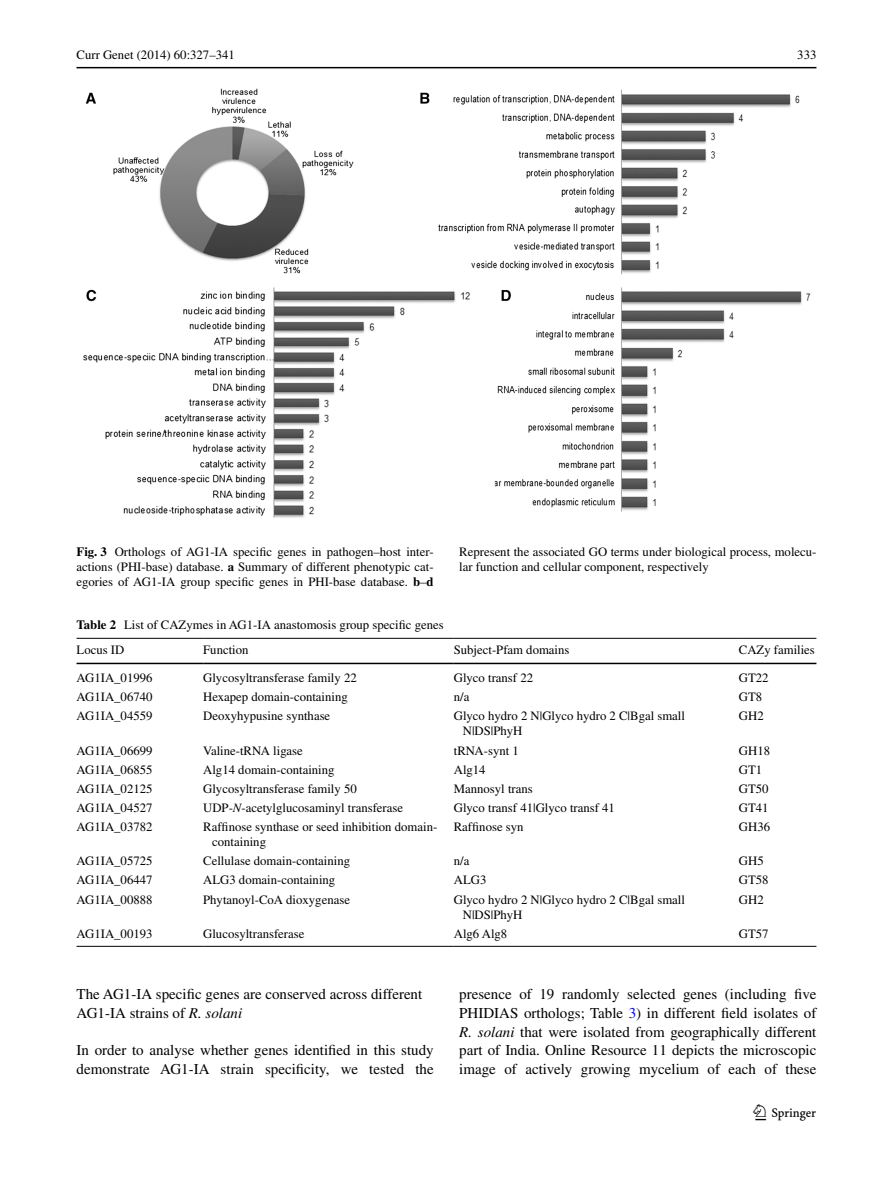
<style>
.page{position:relative;width:893px;height:1187px;background:#fff}
.page>*{position:absolute;margin:0;border:0;box-sizing:border-box;transform-origin:0 0}
.t1{font:22.5px "Springnew";color:#000}
.t2{font:15px/18.8px "Times";color:#000}
.t3{font:12.75px/15px "Times";color:#000}
.s1{font-weight:700}
.s2{font-style:italic}
.s3{color:#00f}
</style>
<div class="page">
<hr style="left:77px;top:67px;width:739px;height:1px;background:#000">
<img style="left:83px;top:88px;width:728px;height:430px">
<hr style="left:77px;top:638px;width:126px;height:1px;background:#000">
<hr style="left:77px;top:662px;width:126px;height:2px;background:#000">
<hr style="left:203px;top:638px;width:251px;height:1px;background:#000">
<hr style="left:203px;top:662px;width:251px;height:2px;background:#000">
<hr style="left:454px;top:638px;width:285px;height:1px;background:#000">
<hr style="left:454px;top:662px;width:285px;height:2px;background:#000">
<hr style="left:739px;top:638px;width:77px;height:1px;background:#000">
<hr style="left:739px;top:662px;width:77px;height:2px;background:#000">
<hr style="left:77px;top:945px;width:126px;height:1px;background:#000">
<hr style="left:203px;top:945px;width:251px;height:1px;background:#000">
<hr style="left:454px;top:945px;width:285px;height:1px;background:#000">
<hr style="left:739px;top:945px;width:77px;height:1px;background:#000">
<p class="t3" style="left:77px;top:48px;width:160px">Curr Genet (2014) 60:327–341</p>
<p class="t3" style="left:797px;top:48px;width:21px">333</p>
<p class="t3" style="left:77px;top:544px;width:359px;text-align:justify"><span class="s1">Fig. 3</span> Orthologs of AG1-IA specific genes in pathogen–host inter&shy;actions (PHI-base) database. <span class="s1">a</span> Summary of different phenotypic cat&shy;egories of AG1-IA group specific genes in PHI-base database. <span class="s1">b</span>–<span class="s1">d</span></p>
<p class="t3" style="left:459px;top:544px;width:359px">Represent the associated GO terms under biological process, molecu&shy;lar function and cellular component, respectively</p>
<p class="t3" style="left:77px;top:612px;width:369px;line-height:24.8px"><span class="s1">Table 2</span> List of CAZymes in AG1-IA anastomosis group specific genes<br>Locus ID</p>
<p class="t3" style="left:203px;top:641px;width:47px">Function</p>
<p class="t3" style="left:454px;top:641px;width:117px">Subject-Pfam domains</p>
<p class="t3" style="left:739px;top:641px;width:78px">CAZy families</p>
<p class="t3" style="left:77px;top:670px;width:77px">AG1IA_01996</p>
<p class="t3" style="left:203px;top:670px;width:155px">Glycosyltransferase family 22</p>
<p class="t3" style="left:454px;top:670px;width:81px">Glyco transf 22</p>
<p class="t3" style="left:739px;top:670px;width:31px">GT22</p>
<p class="t3" style="left:77px;top:689px;width:77px">AG1IA_06740</p>
<p class="t3" style="left:203px;top:689px;width:146px">Hexapep domain-containing</p>
<p class="t3" style="left:454px;top:689px;width:17px">n/a</p>
<p class="t3" style="left:739px;top:689px;width:25px">GT8</p>
<p class="t3" style="left:77px;top:708px;width:77px">AG1IA_04559</p>
<p class="t3" style="left:203px;top:708px;width:129px">Deoxyhypusine synthase</p>
<p class="t3" style="left:463px;top:708px;width:224px;text-indent:-9px">Glyco hydro 2 N|Glyco hydro 2 C|Bgal small<br>N|DS|PhyH</p>
<p class="t3" style="left:739px;top:708px;width:26px">GH2</p>
<p class="t3" style="left:77px;top:742px;width:77px">AG1IA_06699</p>
<p class="t3" style="left:203px;top:742px;width:101px">Valine-tRNA ligase</p>
<p class="t3" style="left:454px;top:742px;width:67px">tRNA-synt 1</p>
<p class="t3" style="left:739px;top:742px;width:33px">GH18</p>
<p class="t3" style="left:77px;top:761px;width:77px">AG1IA_06855</p>
<p class="t3" style="left:203px;top:761px;width:133px">Alg14 domain-containing</p>
<p class="t3" style="left:454px;top:761px;width:33px">Alg14</p>
<p class="t3" style="left:739px;top:761px;width:25px">GT1</p>
<p class="t3" style="left:77px;top:781px;width:77px">AG1IA_02125</p>
<p class="t3" style="left:203px;top:781px;width:155px">Glycosyltransferase family 50</p>
<p class="t3" style="left:454px;top:781px;width:80px">Mannosyl trans</p>
<p class="t3" style="left:739px;top:781px;width:31px">GT50</p>
<p class="t3" style="left:77px;top:800px;width:77px">AG1IA_04527</p>
<p class="t3" style="left:203px;top:800px;width:201px">UDP-<span class="s2">N</span>-acetylglucosaminyl transferase</p>
<p class="t3" style="left:454px;top:800px;width:163px">Glyco transf 41|Glyco transf 41</p>
<p class="t3" style="left:739px;top:800px;width:31px">GT41</p>
<p class="t3" style="left:77px;top:819px;width:77px">AG1IA_03782</p>
<p class="t3" style="left:212px;top:819px;width:227px;text-indent:-9px">Raffinose synthase or seed inhibition domain&shy;containing</p>
<p class="t3" style="left:454px;top:819px;width:71px">Raffinose syn</p>
<p class="t3" style="left:739px;top:819px;width:33px">GH36</p>
<p class="t3" style="left:77px;top:853px;width:77px">AG1IA_05725</p>
<p class="t3" style="left:203px;top:853px;width:148px">Cellulase domain-containing</p>
<p class="t3" style="left:454px;top:853px;width:17px">n/a</p>
<p class="t3" style="left:739px;top:853px;width:26px">GH5</p>
<p class="t3" style="left:77px;top:872px;width:77px">AG1IA_06447</p>
<p class="t3" style="left:203px;top:872px;width:134px">ALG3 domain-containing</p>
<p class="t3" style="left:454px;top:872px;width:34px">ALG3</p>
<p class="t3" style="left:739px;top:872px;width:31px">GT58</p>
<p class="t3" style="left:77px;top:891px;width:77px">AG1IA_00888</p>
<p class="t3" style="left:203px;top:891px;width:148px">Phytanoyl-CoA dioxygenase</p>
<p class="t3" style="left:463px;top:891px;width:224px;text-indent:-9px">Glyco hydro 2 N|Glyco hydro 2 C|Bgal small<br>N|DS|PhyH</p>
<p class="t3" style="left:739px;top:891px;width:26px">GH2</p>
<p class="t3" style="left:77px;top:925px;width:77px">AG1IA_00193</p>
<p class="t3" style="left:203px;top:925px;width:103px">Glucosyltransferase</p>
<p class="t3" style="left:454px;top:925px;width:55px">Alg6 Alg8</p>
<p class="t3" style="left:739px;top:925px;width:31px">GT57</p>
<p class="t2" style="left:77px;top:984px;width:347px">The AG1‑IA specific genes are conserved across different<br>AG1‑IA strains of <span class="s2">R. solani</span></p>
<p class="t2" style="left:77px;top:1040px;width:359px">In order to analyse whether genes identified in this study demonstrate AG1-IA strain specificity, we tested the</p>
<p class="t2" style="left:459px;top:984px;width:359px;text-align:justify">presence of 19 randomly selected genes (including five PHIDIAS orthologs; Table <span class="s3">3</span>) in different field isolates of <span class="s2">R. solani</span> that were isolated from geographically different part of India. Online Resource 11 depicts the microscopic image of actively growing mycelium of each of these</p>
<h1 class="t1" style="left:755px;top:1104px;width:62px">1 3</h1>
</div>
